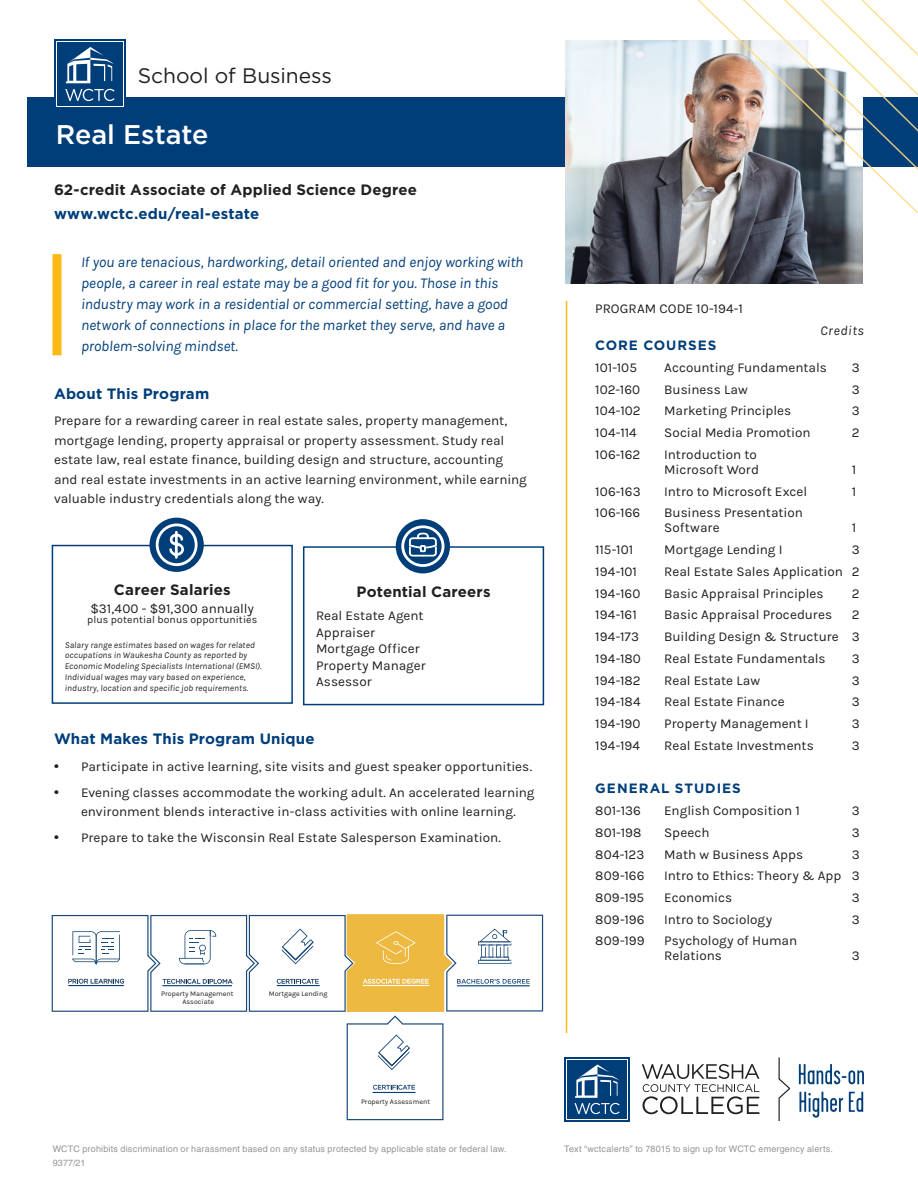
<style>
.page{position:relative;width:918px;height:1188px;background:#fff}
.page>*{position:absolute;margin:0;border:0;box-sizing:border-box;transform-origin:0 0}
.t1{font:500 27px "Gotham";color:#fff}
.t2{font:21px "Gotham";letter-spacing:-.005em;color:#231f20}
.t3{font:italic 15px/21px "Karla";letter-spacing:-.01em;color:#003e7a}
.t4{font:700 15px "Gotham";letter-spacing:.01em;color:#231f20}
.t5{font:700 15px "Gotham";letter-spacing:.01em;color:#003e7a}
.t6{font:13.5px/19.5px "Karla";color:#231f20}
.t7{font:700 13.5px "Gotham";letter-spacing:.07em;color:#003e7a}
.t8{font:italic 13.5px "Karla";letter-spacing:.045em;color:#231f20}
.t9{font:10.5px "Karla";letter-spacing:.005em;color:#231f20}
.t10{font:italic 9px/10.8px "Karla";letter-spacing:.005em;color:#231f20}
.t11{font:9px/14.4px "Helvetica LT Std";letter-spacing:.02em;color:#939598}
.t12{font:7.05px/8.6px "Karla";color:#231f20;text-align:center}
.s1{font-family:"Arial Rounded MT Bold"}
</style>
<div class="page">
<div style="left:27px;top:97px;width:891px;height:69px;background:#003e7a"></div>
<img style="left:566px;top:40px;width:297px;height:244px">
<div style="left:52px;top:545px;width:241px;height:159px;border:2px solid #003e7a"></div>
<div style="left:150px;top:518px;width:54px;height:54px;background:#003e7a;border-radius:50%"></div>
<svg style="left:156px;top:523px;width:42px;height:43px"></svg>
<div style="left:54px;top:39px;width:72px;height:70px;background:#003e7a"></div>
<div style="left:56px;top:41px;width:68px;height:66px;background:#fff"></div>
<div style="left:57px;top:42px;width:66px;height:64px;background:#003e7a"></div>
<svg style="left:65px;top:89px;width:50px;height:12px"></svg>
<svg style="left:66px;top:47px;width:47px;height:36px"></svg>
<hr style="left:566px;top:301px;width:1px;height:732px;background:#fcb814">
<svg style="left:564px;top:1057px;width:66px;height:64px"></svg>
<svg style="left:642px;top:1064px;width:117px;height:50px"></svg>
<svg style="left:566px;top:1059px;width:62px;height:60px"></svg>
<div style="left:567px;top:1060px;width:60px;height:58px;background:#003e7a"></div>
<svg style="left:574px;top:1064px;width:46px;height:50px"></svg>
<svg style="left:778px;top:1058px;width:13px;height:63px"></svg>
<svg style="left:799px;top:1064px;width:65px;height:20px"></svg>
<svg style="left:799px;top:1092px;width:44px;height:26px"></svg>
<svg style="left:849px;top:1092px;width:14px;height:20px"></svg>
<div style="left:52px;top:254px;width:10px;height:101px;background:#fcb814"></div>
<div style="left:303px;top:546px;width:241px;height:159px;border:2px solid #003e7a"></div>
<div style="left:396px;top:519px;width:54px;height:54px;background:#003e7a;border-radius:50%"></div>
<svg style="left:401px;top:525px;width:44px;height:42px"></svg>
<svg style="left:689px;top:0;width:229px;height:215px"></svg>
<img style="left:705px;top:0;width:213px;height:200px">
<svg style="left:52px;top:914px;width:491px;height:206px"></svg>
<hr style="left:373px;top:1092px;width:43px;height:1px;background:#003e7a">
<h2 class="t2" style="left:138px;top:63px;width:196px">School of Business</h2>
<h1 class="t1" style="left:56px;top:116px;width:154px">Real Estate</h1>
<p class="t4" style="left:54px;top:180px;width:364px">62-credit Associate of Applied Science Degree</p>
<p class="t5" style="left:54px;top:204px;width:207px">www.wctc.edu/real-estate</p>
<p class="t3" style="left:81px;top:252px;width:444px">If you are tenacious, hardworking, detail oriented and enjoy working with people, a career in real estate may be a good fit for you. Those in this industry may work in a residential or commercial setting, have a good network of connections in place for the market they serve, and have a problem-solving mindset.</p>
<p class="t5" style="left:54px;top:384px;width:157px">About This Program</p>
<p class="t6" style="left:54px;top:411px;width:474px">Prepare for a rewarding career in real estate sales, property management, mortgage lending, property appraisal or property assessment. Study real estate law, real estate finance, building design and structure, accounting and real estate investments in an active learning environment, while earning valuable industry credentials along the way.</p>
<p class="t4" style="left:114px;top:580px;width:118px">Career Salaries</p>
<p class="t6" style="left:90px;top:599px;width:165px">$31,400 - $91,300 annually</p>
<p class="t9" style="left:87px;top:614px;width:171px">plus potential bonus opportunities</p>
<p class="t10" style="left:65px;top:639px;width:198px">Salary range estimates based on wages for related occupations in Waukesha County as reported by Economic Modeling Specialists International (EMSI).<br>Individual wages may vary based on experience, industry, location and specific job requirements.</p>
<p class="t4" style="left:357px;top:582px;width:135px">Potential Careers</p>
<p class="t6" style="left:316px;top:608px;width:111px;line-height:16.5px">Real Estate Agent<br>Appraiser<br>Mortgage Officer<br>Property Manager<br>Assessor</p>
<p class="t5" style="left:54px;top:729px;width:262px">What Makes This Program Unique</p>
<p class="t6" style="left:54px;top:756px;width:480px"><span class="s1">•</span> Participate in active learning, site visits and guest speaker opportunities.</p>
<p class="t6" style="left:81px;top:783px;width:455px;text-indent:-27px"><span class="s1">•</span> Evening classes accommodate the working adult. An accelerated learning environment blends interactive in-class activities with online learning.</p>
<p class="t6" style="left:54px;top:828px;width:448px"><span class="s1">•</span> Prepare to take the Wisconsin Real Estate Salesperson Examination.</p>
<p class="t12" style="left:161px;top:989px;width:74px">Property Management<br>Associate</p>
<p class="t12" style="left:269px;top:989px;width:60px">Mortgage Lending</p>
<p class="t6" style="left:595px;top:299px;width:149px">PROGRAM CODE 10-194-1</p>
<p class="t8" style="left:820px;top:323px;width:45px">Credits</p>
<p class="t7" style="left:595px;top:336px;width:123px">CORE COURSES</p>
<p class="t6" style="left:595px;top:358px;width:43px">101-105</p>
<p class="t6" style="left:664px;top:358px;width:164px">Accounting Fundamentals</p>
<p class="t6" style="left:852px;top:358px;width:9px">3</p>
<p class="t6" style="left:595px;top:380px;width:46px">102-160</p>
<p class="t6" style="left:664px;top:380px;width:85px">Business Law</p>
<p class="t6" style="left:852px;top:380px;width:9px">3</p>
<p class="t6" style="left:595px;top:401px;width:47px">104-102</p>
<p class="t6" style="left:664px;top:401px;width:129px">Marketing Principles</p>
<p class="t6" style="left:852px;top:401px;width:9px">3</p>
<p class="t6" style="left:595px;top:423px;width:43px">104-114</p>
<p class="t6" style="left:664px;top:423px;width:148px">Social Media Promotion</p>
<p class="t6" style="left:852px;top:423px;width:9px">2</p>
<p class="t6" style="left:595px;top:445px;width:47px">106-162</p>
<p class="t6" style="left:664px;top:447px;width:96px;line-height:15px">Introduction to<br>Microsoft Word</p>
<p class="t6" style="left:852px;top:460px;width:6px">1</p>
<p class="t6" style="left:595px;top:482px;width:47px">106-163</p>
<p class="t6" style="left:664px;top:482px;width:144px">Intro to Microsoft Excel</p>
<p class="t6" style="left:852px;top:482px;width:6px">1</p>
<p class="t6" style="left:595px;top:503px;width:47px">106-166</p>
<p class="t6" style="left:664px;top:506px;width:140px;line-height:15px">Business Presentation<br>Software</p>
<p class="t6" style="left:852px;top:518px;width:6px">1</p>
<p class="t6" style="left:595px;top:540px;width:39px">115-101</p>
<p class="t6" style="left:664px;top:540px;width:120px">Mortgage Lending I</p>
<p class="t6" style="left:852px;top:540px;width:9px">3</p>
<p class="t6" style="left:595px;top:562px;width:43px">194-101</p>
<p class="t6" style="left:664px;top:562px;width:197px">Real Estate Sales Application 2</p>
<p class="t6" style="left:595px;top:584px;width:47px">194-160</p>
<p class="t6" style="left:664px;top:584px;width:161px">Basic Appraisal Principles</p>
<p class="t6" style="left:852px;top:584px;width:9px">2</p>
<p class="t6" style="left:595px;top:605px;width:43px">194-161</p>
<p class="t6" style="left:664px;top:605px;width:170px">Basic Appraisal Procedures</p>
<p class="t6" style="left:852px;top:605px;width:9px">2</p>
<p class="t6" style="left:595px;top:627px;width:45px">194-173</p>
<p class="t6" style="left:664px;top:627px;width:197px">Building Design &amp; Structure 3</p>
<p class="t6" style="left:595px;top:649px;width:47px">194-180</p>
<p class="t6" style="left:664px;top:649px;width:163px">Real Estate Fundamentals</p>
<p class="t6" style="left:852px;top:649px;width:9px">3</p>
<p class="t6" style="left:595px;top:670px;width:47px">194-182</p>
<p class="t6" style="left:664px;top:670px;width:97px">Real Estate Law</p>
<p class="t6" style="left:852px;top:670px;width:9px">3</p>
<p class="t6" style="left:595px;top:692px;width:47px">194-184</p>
<p class="t6" style="left:664px;top:692px;width:122px">Real Estate Finance</p>
<p class="t6" style="left:852px;top:692px;width:9px">3</p>
<p class="t6" style="left:595px;top:714px;width:47px">194-190</p>
<p class="t6" style="left:664px;top:714px;width:146px">Property Management I</p>
<p class="t6" style="left:852px;top:714px;width:9px">3</p>
<p class="t6" style="left:595px;top:736px;width:46px">194-194</p>
<p class="t6" style="left:664px;top:736px;width:151px">Real Estate Investments</p>
<p class="t6" style="left:852px;top:736px;width:9px">3</p>
<p class="t7" style="left:595px;top:780px;width:147px">GENERAL STUDIES</p>
<p class="t6" style="left:595px;top:801px;width:47px">801-136</p>
<p class="t6" style="left:664px;top:801px;width:137px">English Composition 1</p>
<p class="t6" style="left:852px;top:801px;width:9px">3</p>
<p class="t6" style="left:595px;top:823px;width:48px">801-198</p>
<p class="t6" style="left:664px;top:823px;width:47px">Speech</p>
<p class="t6" style="left:852px;top:823px;width:9px">3</p>
<p class="t6" style="left:595px;top:844px;width:51px">804-123</p>
<p class="t6" style="left:664px;top:844px;width:140px">Math w Business Apps</p>
<p class="t6" style="left:852px;top:844px;width:9px">3</p>
<p class="t6" style="left:595px;top:866px;width:51px">809-166</p>
<p class="t6" style="left:664px;top:866px;width:197px">Intro to Ethics: Theory &amp; App 3</p>
<p class="t6" style="left:595px;top:888px;width:50px">809-195</p>
<p class="t6" style="left:664px;top:888px;width:69px">Economics</p>
<p class="t6" style="left:852px;top:888px;width:9px">3</p>
<p class="t6" style="left:595px;top:910px;width:51px">809-196</p>
<p class="t6" style="left:664px;top:910px;width:110px">Intro to Sociology</p>
<p class="t6" style="left:852px;top:910px;width:9px">3</p>
<p class="t6" style="left:595px;top:931px;width:51px">809-199</p>
<p class="t6" style="left:664px;top:934px;width:134px;line-height:15px">Psychology of Human<br>Relations</p>
<p class="t6" style="left:852px;top:946px;width:9px">3</p>
<p class="t12" style="left:361px;top:1097px;width:70px">Property Assessment</p>
<p class="t11" style="left:53px;top:1141px;width:455px">WCTC prohibits discrimination or harassment based on any status protected by applicable state or federal law.<br>9377/21</p>
<p class="t11" style="left:564px;top:1141px;width:270px">Text “wctcalerts” to 78015 to sign up for WCTC emergency alerts.</p>
</div>
